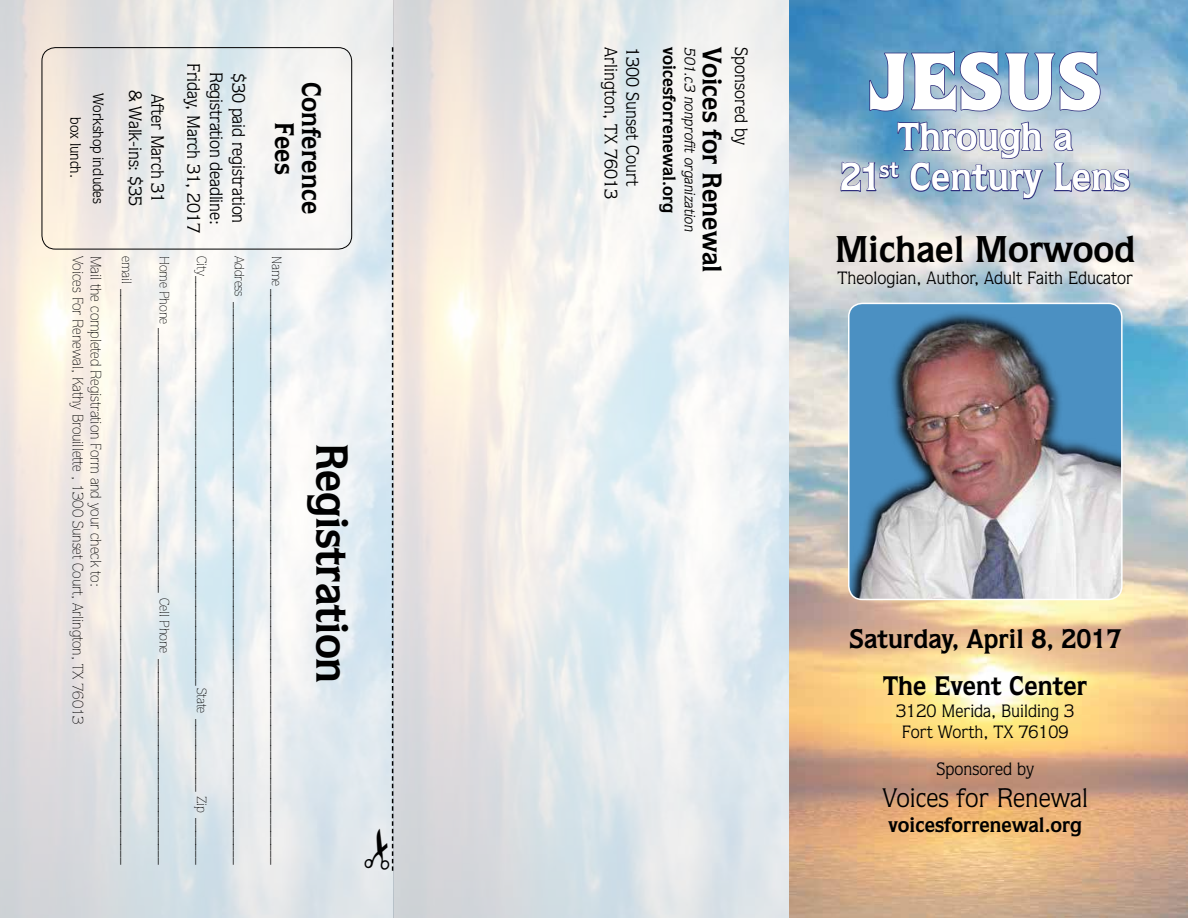
<style>
.page{position:relative;width:1188px;height:918px;background:#fff}
.page>*{position:absolute;margin:0;border:0;box-sizing:border-box;transform-origin:0 0}
.t1{font:900 81px "Quorum";color:#fff}
.t2{font:700 45px "Quorum";letter-spacing:-.01em;color:#000}
.t3{font:700 39px/40.5px "Quorum";color:#fff;text-align:center}
.t4{font:700 37.5px "Quorum";color:#000}
.t5{font:700 27px/47.4px "Quorum";color:#000;text-align:center}
.t6{font:27px "Quorum";color:#000}
.t7{font:700 21px "Quorum";color:#000}
.t8{font:18px/21.6px "Quorum";color:#000;text-align:center}
.t9{font:700 18px "Quorum";color:#000}
.t10{font:300 15px "Quorum";letter-spacing:-.01em;color:#000}
.t11{font:italic 15px "Quorum";color:#000}
.t12{font:15px "Quorum";letter-spacing:-.01em;color:#000}
.t13{font:300 13.5px "Quorum";letter-spacing:-.01em;color:#000}
</style>
<div class="page">
<img style="left:0;top:0;width:790px;height:918px">
<img style="left:790px;top:0;width:398px;height:918px">
<svg style="left:840px;top:49px;width:291px;height:152px;background:#8caac7"></svg>
<img style="left:849px;top:303px;width:273px;height:296px">
<div style="left:848px;top:303px;width:275px;height:297px;border:2px solid #fff;border-radius:14px"></div>
<div style="left:42px;top:47px;width:310px;height:202px;border:1px solid #000;border-radius:14px"></div>
<svg style="left:364px;top:47px;width:29px;height:824px;background:#dbe5eb"></svg>
<p class="t12" style="left:84px;top:117px;width:62px;rotate:90deg">box lunch.</p>
<p class="t12" style="left:107px;top:93px;width:112px;rotate:90deg">Workshop includes</p>
<h3 class="t8" style="left:146px;top:90px;width:118px;rotate:90deg">&amp; Walk-ins: $35</h3>
<h3 class="t8" style="left:169px;top:94px;width:111px;rotate:90deg">After March 31</h3>
<p class="t10" style="left:87px;top:256px;width:470px;rotate:90deg">Voices For Renewal, Kathy Brouillette , 1300 Sunset Court, Arlington, TX 76013</p>
<p class="t10" style="left:105px;top:256px;width:333px;rotate:90deg">Mail the completed Registration Form and your check to:</p>
<p class="t13" style="left:135px;top:256px;width:610px;rotate:90deg">email _______________________________________________________________________________________</p>
<p class="t13" style="left:172px;top:256px;width:610px;rotate:90deg">Home Phone ________________________________________ Cell Phone _______________________________</p>
<h3 class="t8" style="left:205px;top:63px;width:171px;rotate:90deg">Friday, March 31, 2017</h3>
<h3 class="t8" style="left:227px;top:72px;width:155px;rotate:90deg">Registration deadline:</h3>
<h3 class="t8" style="left:250px;top:73px;width:152px;rotate:90deg">$30 paid registration</h3>
<p class="t13" style="left:210px;top:256px;width:610px;rotate:90deg">City______________________________________________________________ State ___________ Zip _______</p>
<p class="t13" style="left:247px;top:256px;width:610px;rotate:90deg">Address _____________________________________________________________________________________</p>
<h3 class="t5" style="left:325px;top:82px;width:133px;line-height:27px;rotate:90deg">Conference<br>Fees</h3>
<p class="t13" style="left:285px;top:256px;width:610px;rotate:90deg">Name _______________________________________________________________________________________</p>
<h2 class="t2" style="left:359px;top:443px;width:242px;rotate:90deg">Registration</h2>
<h3 class="t8" style="left:622px;top:47px;width:154px;rotate:90deg">Arlington, TX 76013</h3>
<h3 class="t8" style="left:644px;top:47px;width:141px;rotate:90deg">1300 Sunset Court</h3>
<h3 class="t9" style="left:680px;top:47px;width:167px;rotate:90deg">voicesforrenewal.org</h3>
<p class="t11" style="left:699px;top:47px;width:189px;rotate:90deg">501.c3 nonprofit organization</p>
<h3 class="t5" style="left:736px;top:47px;width:227px;rotate:90deg">Voices for Renewal</h3>
<h3 class="t8" style="left:752px;top:47px;width:99px;rotate:90deg">Sponsored by</h3>
<h1 class="t1" style="left:868px;top:31px;width:236px">JESUS</h1>
<h3 class="t3" style="left:840px;top:116px;width:292px">Through a<br>21<sup>st</sup> Century Lens</h3>
<h3 class="t4" style="left:835px;top:227px;width:302px">Michael Morwood</h3>
<h3 class="t8" style="left:837px;top:267px;width:297px">Theologian, Author, Adult Faith Educator</h3>
<h3 class="t5" style="left:849px;top:614px;width:274px">Saturday, April 8, 2017<br>The Event Center</h3>
<h3 class="t8" style="left:896px;top:699px;width:179px">3120 Merida, Building 3<br>Fort Worth, TX 76109</h3>
<h3 class="t8" style="left:936px;top:758px;width:99px">Sponsored by</h3>
<h3 class="t6" style="left:882px;top:782px;width:207px">Voices for Renewal</h3>
<h3 class="t7" style="left:889px;top:813px;width:195px">voicesforrenewal.org</h3>
</div>
